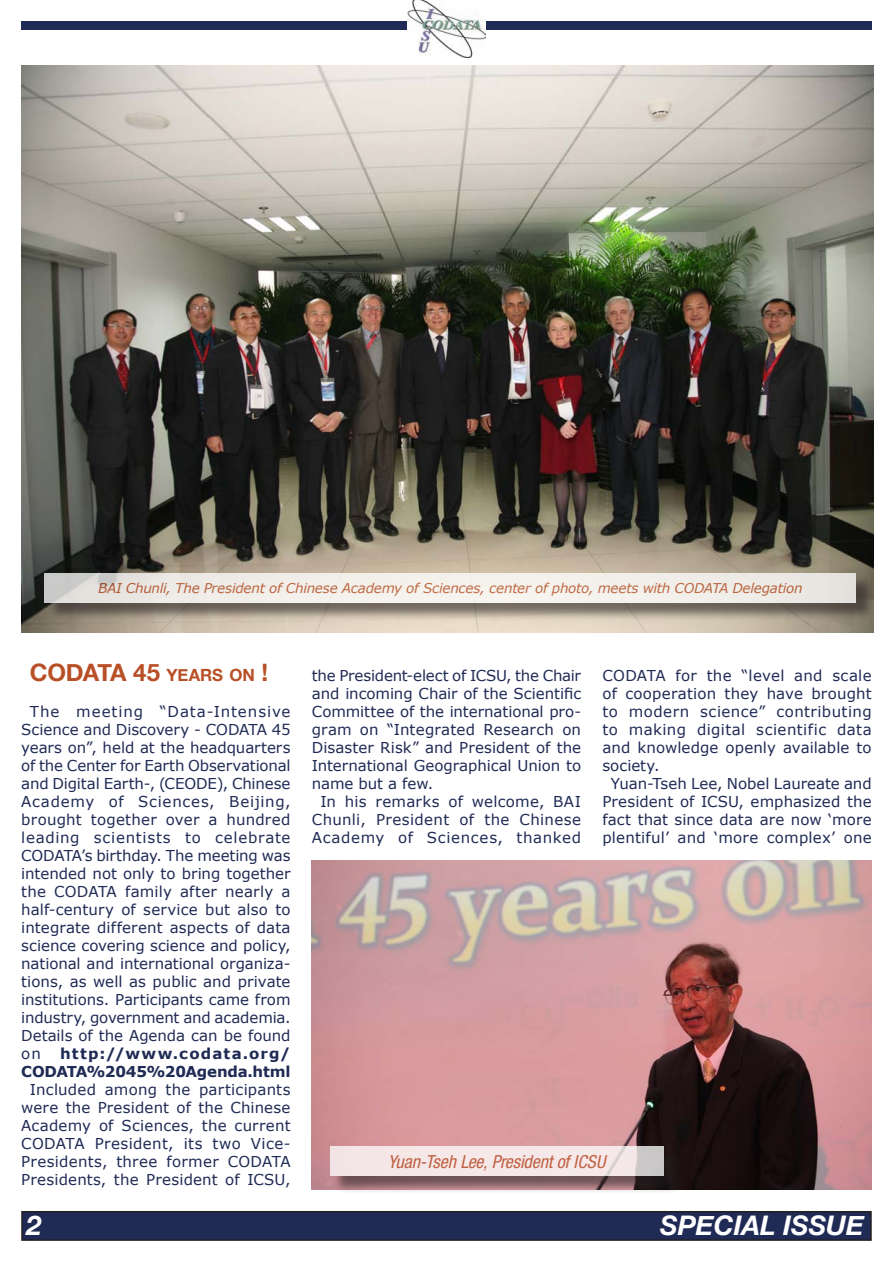
<style>
.page{position:relative;width:893px;height:1263px;background:#fff}
.page>*{position:absolute;margin:0;border:0;box-sizing:border-box;transform-origin:0 0}
.t1{font:italic 700 27px "Helvetica Neue";color:#fff}
.Texte_courant{font:700 24px "Helvetica Neue";letter-spacing:-.045em;color:#b84f26}
.t2{font:italic condensed 18px "Helvetica Neue";letter-spacing:-.005em;color:#b84f26}
.Texte_courant-2{font:15px/18px "Verdana";letter-spacing:.01em;color:#202b55;text-align:justify}
.Texte_courant-3{font:700 15px/18px "Verdana";letter-spacing:-.005em;color:#202b55;text-align:right}
.t3{font:italic 13.5px "Verdana";letter-spacing:-.02em;color:#b84f26}
.s1{font-size:16.8px}
</style>
<div class="page">
<div style="left:22px;top:1212px;width:849px;height:28px;background:#202b55"></div>
<div style="left:21px;top:1211px;width:851px;height:30px;border:2px solid #231f20"></div>
<div style="left:21px;top:21px;width:851px;height:8px;background:#202b55"></div>
<img style="left:408px;top:0;width:77px;height:58px">
<img style="left:21px;top:65px;width:852px;height:568px">
<img style="left:312px;top:860px;width:560px;height:329px">
<div style="left:47px;top:575px;width:828px;height:46px;background:#231f20;opacity:.75"></div>
<svg style="left:45px;top:573px;width:811px;height:29px;fill:#f2eee9"></svg>
<div style="left:332px;top:1148px;width:350px;height:46px;background:#231f20;opacity:.75"></div>
<svg style="left:330px;top:1146px;width:333px;height:29px;fill:#f5e8e9"></svg>
<p class="t3" style="left:98px;top:579px;width:706px">BAI Chunli, The President of Chinese Academy of Sciences, center of photo, meets with CODATA Delegation</p>
<p class="Texte_courant" style="left:30px;top:658px;width:240px">CODATA 45 <span class="s1">YEARS ON</span> !</p>
<p class="Texte_courant-2" style="left:21px;top:703px;width:271px;text-indent:9px">The meeting “Data-Intensive Science and Discovery - CODATA 45 years on”, held at the headquarters of the Center for Earth Observational and Digital Earth-, (CEODE), Chinese Academy of Sciences, Beijing, brought together over a hundred leading scientists to celebrate CODATA’s birthday. The meeting was intended not only to bring together the CODATA family after nearly a half-century of service but also to integrate different aspects of data science covering science and policy, national and international organiza&shy;tions, as well as public and private institutions. Participants came from industry, government and academia.<br>Details of the Agenda can be found on</p>
<p class="Texte_courant-3" style="left:21px;top:1044px;width:271px">http://www.codata.org/<br>CODATA%2045%20Agenda.html</p>
<p class="Texte_courant-2" style="left:21px;top:1081px;width:271px;text-align:center">Included among the participants were the President of the Chinese Academy of Sciences, the current CODATA President, its two Vice-Presidents, three former CODATA Presidents, the President of ICSU,</p>
<p class="Texte_courant-2" style="left:312px;top:667px;width:271px">the President-elect of ICSU, the Chair and incoming Chair of the Scientific Committee of the international pro&shy;gram on “Integrated Research on Disaster Risk” and President of the International Geographical Union to name but a few.</p>
<p class="Texte_courant-2" style="left:312px;top:793px;width:271px;text-align:center">In his remarks of welcome, BAI<br>Chunli, President of the Chinese<br>Academy of Sciences, thanked</p>
<p class="Texte_courant-2" style="left:602px;top:667px;width:271px">CODATA for the “level and scale of cooperation they have brought to modern science” contributing to making digital scientific data and knowledge openly available to society.</p>
<p class="Texte_courant-2" style="left:602px;top:775px;width:271px;text-align:center">Yuan-Tseh Lee, Nobel Laureate and President of ICSU, emphasized the fact that since data are now ‘more plentiful’ and ‘more complex’ one</p>
<p class="t2" style="left:388px;top:1151px;width:219px">Yuan-Tseh Lee, President of ICSU</p>
<p class="t1" style="left:27px;top:1209px;width:17px">2</p>
<p class="t1" style="left:660px;top:1209px;width:206px">SPECIAL ISSUE</p>
</div>
